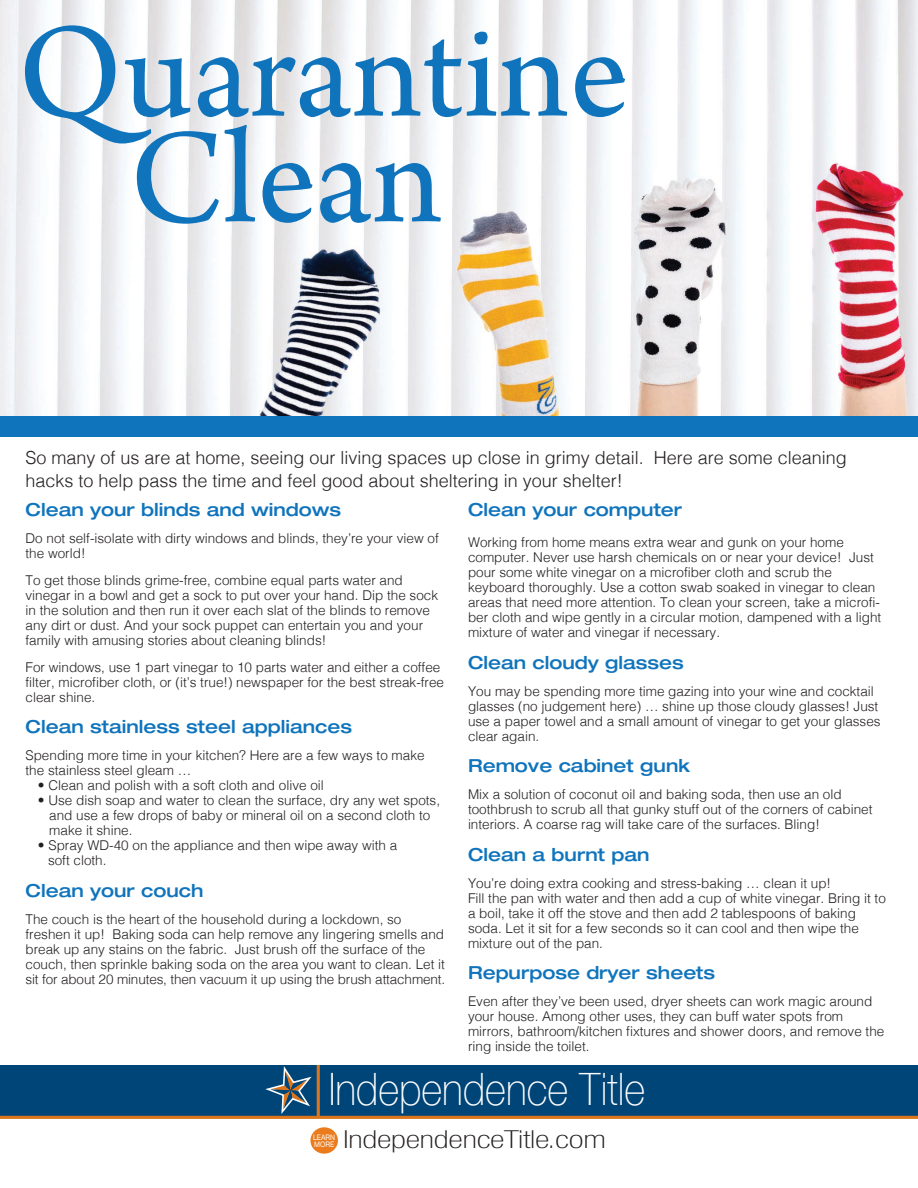
<style>
.page{position:relative;width:918px;height:1188px;background:#fff}
.page>*{position:absolute;margin:0;border:0;box-sizing:border-box;transform-origin:0 0}
.t1{font:142.2px/105.8px "Arno Pro";letter-spacing:-.005em;color:#1074bc;text-align:center}
.t2{font:100 44.55px "Helvetica Neue";color:#fff;scale:.9 1}
.t3{font:100 condensed 24.75px "Helvetica Neue";letter-spacing:-.005em;color:#231f20;scale:1.4 1}
.t4{font:500 expanded 18px "Helvetica Neue";color:#1074bc}
.t5{font:300 18px/22.5px "Helvetica";color:#231f20}
.t6{font:300 13.5px/15px "Helvetica";color:#231f20}
.t7{font:7.65px/6.9px "Helvetica Neue";color:#fff;scale:.9 1}
</style>
<div class="page">
<img style="left:0;top:0;width:918px;height:416px">
<div style="left:0;top:1065px;width:918px;height:51px;background:#004578"></div>
<svg style="left:265px;top:1066px;width:47px;height:48px"></svg>
<hr style="left:317px;top:1065px;width:3px;height:53px;background:#dc751b">
<div style="left:310px;top:1127px;width:28px;height:27px;background:#ea7c1d;border-radius:50%"></div>
<hr style="left:0;top:1116px;width:918px;height:3px;background:#dc751b">
<div style="left:0;top:416px;width:918px;height:20px;background:#1074bc"></div>
<p class="t1" style="left:17px;top:27px;width:613px">Quarantine<br>Clean</p>
<p class="t5" style="left:26px;top:446px;width:823px">So many of us are at home, seeing our living spaces up close in grimy detail. Here are some cleaning hacks to help pass the time and feel good about sheltering in your shelter!</p>
<p class="t4" style="left:26px;top:498px;width:317px">Clean your blinds and windows</p>
<p class="t6" style="left:26px;top:529px;width:415px">Do not self-isolate with dirty windows and blinds, they’re your view of the world!</p>
<p class="t6" style="left:26px;top:571px;width:414px">To get those blinds grime-free, combine equal parts water and vinegar in a bowl and get a sock to put over your hand. Dip the sock in the solution and then run it over each slat of the blinds to remove any dirt or dust. And your sock puppet can entertain you and your family with amusing stories about cleaning blinds!</p>
<p class="t6" style="left:26px;top:658px;width:420px">For windows, use 1 part vinegar to 10 parts water and either a coffee filter, microfiber cloth, or (it’s true!) newspaper for the best streak-free clear shine.</p>
<p class="t4" style="left:26px;top:715px;width:328px">Clean stainless steel appliances</p>
<p class="t6" style="left:26px;top:747px;width:401px">Spending more time in your kitchen? Here are a few ways to make the stainless steel gleam …</p>
<p class="t6" style="left:38px;top:777px;width:287px">• Clean and polish with a soft cloth and olive oil</p>
<p class="t6" style="left:49px;top:792px;width:392px;text-indent:-11px">• Use dish soap and water to clean the surface, dry any wet spots, and use a few drops of baby or mineral oil on a second cloth to make it shine.</p>
<p class="t6" style="left:48px;top:837px;width:351px;text-indent:-10px">• Spray WD-40 on the appliance and then wipe away with a soft cloth.</p>
<p class="t4" style="left:26px;top:879px;width:180px">Clean your couch</p>
<p class="t6" style="left:26px;top:910px;width:421px">The couch is the heart of the household during a lockdown, so freshen it up! Baking soda can help remove any lingering smells and break up any stains on the fabric. Just brush off the surface of the couch, then sprinkle baking soda on the area you want to clean. Let it sit for about 20 minutes, then vacuum it up using the brush attachment.</p>
<p class="t4" style="left:468px;top:498px;width:216px">Clean your computer</p>
<p class="t6" style="left:468px;top:534px;width:415px">Working from home means extra wear and gunk on your home computer. Never use harsh chemicals on or near your device! Just pour some white vinegar on a microfiber cloth and scrub the keyboard thoroughly. Use a cotton swab soaked in vinegar to clean areas that need more attention. To clean your screen, take a microfi&shy;ber cloth and wipe gently in a circular motion, dampened with a light mixture of water and vinegar if necessary.</p>
<p class="t4" style="left:468px;top:651px;width:217px">Clean cloudy glasses</p>
<p class="t6" style="left:468px;top:682px;width:414px">You may be spending more time gazing into your wine and cocktail glasses (no judgement here) … shine up those cloudy glasses! Just use a paper towel and a small amount of vinegar to get your glasses clear again.</p>
<p class="t4" style="left:468px;top:754px;width:223px">Remove cabinet gunk</p>
<p class="t6" style="left:468px;top:786px;width:406px">Mix a solution of coconut oil and baking soda, then use an old toothbrush to scrub all that gunky stuff out of the corners of cabinet interiors. A coarse rag will take care of the surfaces. Bling!</p>
<p class="t4" style="left:468px;top:843px;width:183px">Clean a burnt pan</p>
<p class="t6" style="left:468px;top:874px;width:419px">You’re doing extra cooking and stress-baking … clean it up!<br>Fill the pan with water and then add a cup of white vinegar. Bring it to a boil, take it off the stove and then add 2 tablespoons of baking soda. Let it sit for a few seconds so it can cool and then wipe the mixture out of the pan.</p>
<p class="t4" style="left:468px;top:961px;width:249px">Repurpose dryer sheets</p>
<p class="t6" style="left:468px;top:993px;width:418px">Even after they’ve been used, dryer sheets can work magic around your house. Among other uses, they can buff water spots from mirrors, bathroom/kitchen fixtures and shower doors, and remove the ring inside the toilet.</p>
<p class="t2" style="left:329px;top:1056px;width:353px">Independence Title</p>
<p class="t7" style="left:313px;top:1134px;width:26px">LEARN<br>MORE</p>
<p class="t3" style="left:343px;top:1126px;width:189px">IndependenceTitle.com</p>
</div>
